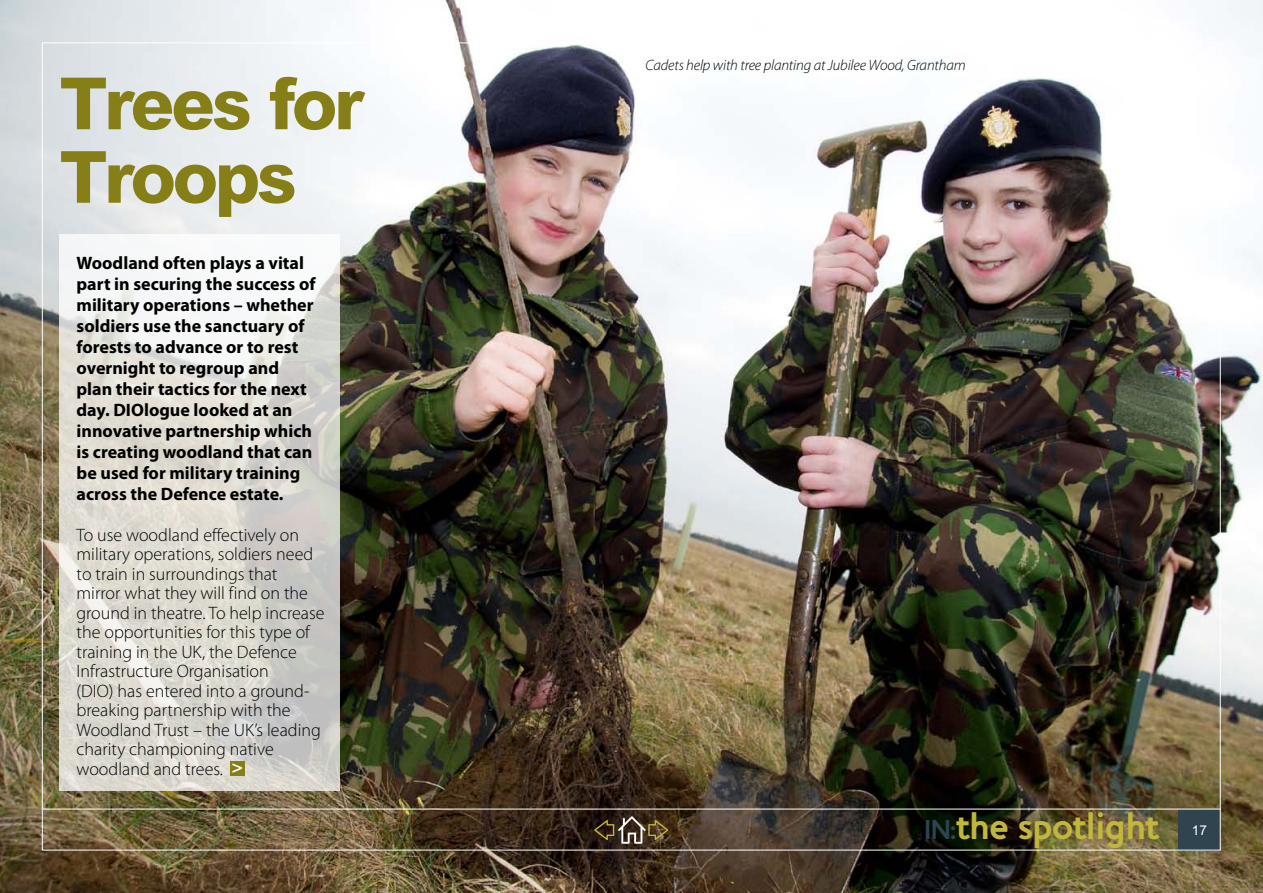
<style>
.page{position:relative;width:1263px;height:893px;background:#fff}
.page>*{position:absolute;margin:0;border:0;box-sizing:border-box;transform-origin:0 0}
.t1{font:800 72px/73.5px "M Arial";letter-spacing:-.05em;color:#867f17}
.t2{font:700 39.3px "Houschka";letter-spacing:-.03em;color:#c1b63e}
.t3{font:300 18px/19.5px "Myriad Pro";color:#000}
.t4{font:700 18px/21px "Myriad Pro";color:#000}
.t5{font:italic 300 15px "Myriad Pro";letter-spacing:-.01em;color:#000}
.t6{font:13.5px "M Arial";color:#fff}
.s1{font-family:"Clarendon BT";font-weight:800;font-size:16.5px;color:#fff}
.s2{font-size:28.05px;color:#2f444e}
</style>
<div class="page">
<img style="left:0;top:0;width:1263px;height:893px">
<div style="left:1178px;top:809px;width:42px;height:41px;background:#2f444e"></div>
<hr style="left:43px;top:809px;width:1177px;height:1px;background:#fff">
<svg style="left:60px;top:235px;width:280px;height:556px"></svg>
<div style="left:230px;top:761px;width:15px;height:15px;background:#867f17"></div>
<svg style="left:594px;top:816px;width:74px;height:28px;background:#554632"></svg>
<h1 class="t1" style="left:60px;top:66px;width:306px">Trees for<br>Troops</h1>
<p class="t4" style="left:77px;top:251px;width:240px">Woodland often plays a vital part in securing the success of military operations – whether soldiers use the sanctuary of forests to advance or to rest overnight to regroup and plan their tactics for the next day. DIOlogue looked at an innovative partnership which is creating woodland that can be used for military training across the Defence estate.</p>
<p class="t3" style="left:77px;top:525px;width:249px">To use woodland effectively on military operations, soldiers need to train in surroundings that mirror what they will find on the ground in theatre. To help increase the opportunities for this type of training in the UK, the Defence<br>Infrastructure Organisation<br>(DIO) has entered into a ground&shy;breaking partnership with the<br>Woodland Trust – the UK’s leading charity championing native woodland and trees. <span class="s1">&gt;</span></p>
<p class="t5" style="left:646px;top:56px;width:322px">Cadets help with tree planting at Jubilee Wood, Grantham</p>
<h2 class="t2" style="left:924px;top:802px;width:237px"><span class="s2">IN:</span>the spotlight</h2>
<p class="t6" style="left:1192px;top:823px;width:17px">17</p>
</div>
